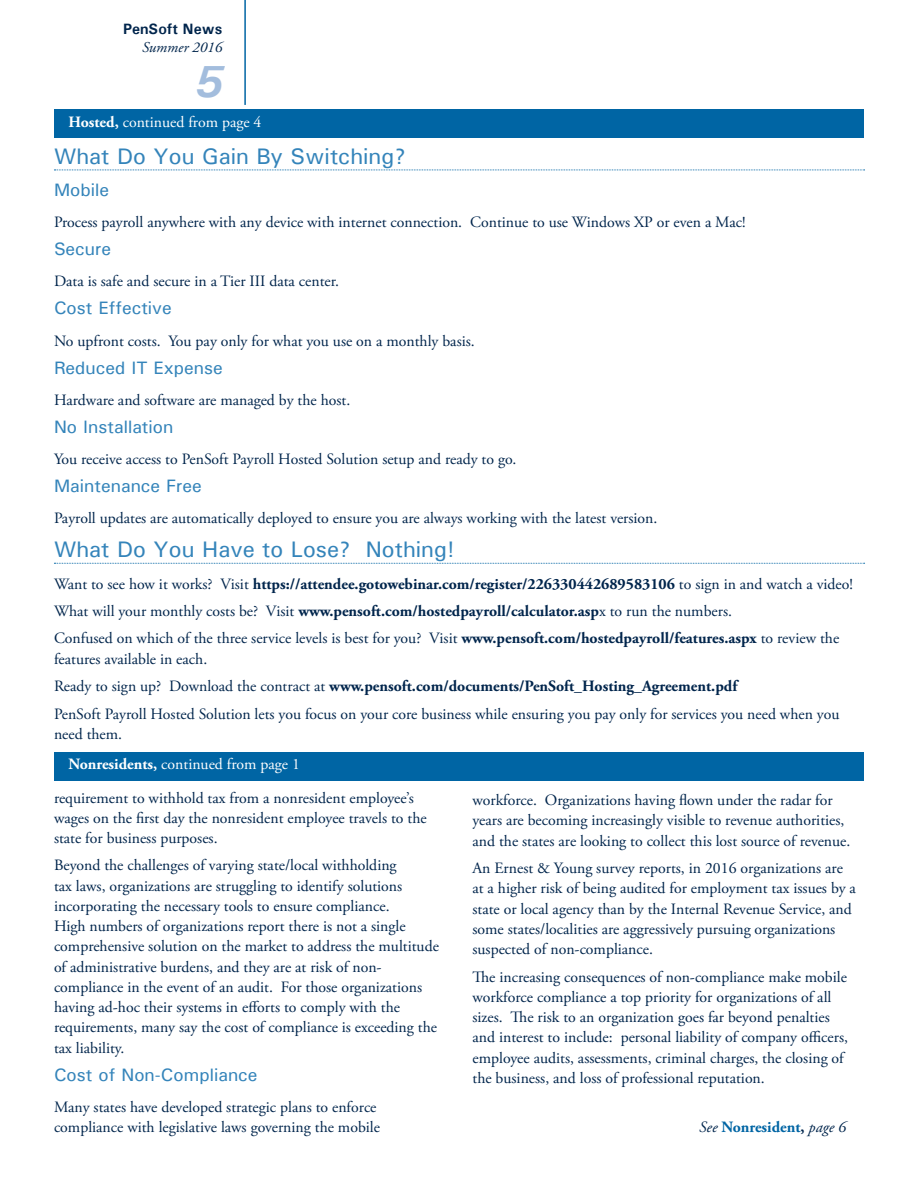
<style>
.page{position:relative;width:918px;height:1188px;background:#fff}
.page>*{position:absolute;margin:0;border:0;box-sizing:border-box;transform-origin:0 0}
.page_number{font:italic 700 45px "Univers";color:#a3bddd}
.Subhead_1{font:500 22.5px "Univers";color:#3484ba}
.Subhead_2{font:500 18px "Univers";color:#3484ba}
.Paragraph_Text{font:15.75px/20.2px "Adobe Garamond Pro";color:#00254c}
.Paragraph_Text-2{font:700 15.75px "Adobe Garamond Pro";color:#00254c}
.Paragraph_Text-3{font:15.75px "Adobe Garamond Pro";color:#fff}
.Paragraph_Text-4{font:700 15.75px "Adobe Garamond Pro";color:#0065a4}
.Text_Plain{font:700 15px "Univers";color:#00254c}
.Text_Plain-2{font:italic 15px "Adobe Garamond Pro";color:#00254c}
.s1{font-weight:700}
.s2{font-weight:400}
.s3{font-weight:400;font-style:italic;color:#00254c}
.s4{color:#00254c}
</style>
<div class="page">
<hr style="left:244px;top:0;width:2px;height:105px;background:#0065a4">
<div style="left:54px;top:752px;width:810px;height:28px;background:#0065a4"></div>
<svg style="left:54px;top:170px;width:811px;height:1px"></svg>
<svg style="left:54px;top:563px;width:811px;height:1px"></svg>
<div style="left:54px;top:110px;width:810px;height:28px;background:#0065a4"></div>
<p class="Text_Plain" style="left:123px;top:19px;width:101px">PenSoft News</p>
<p class="Text_Plain-2" style="left:142px;top:38px;width:82px">Summer 2016</p>
<p class="page_number" style="left:195px;top:53px;width:30px">5</p>
<p class="Paragraph_Text-3" style="left:68px;top:113px;width:195px"><span class="s1">Hosted,</span> continued from page 4</p>
<p class="Subhead_1" style="left:54px;top:142px;width:353px">What Do You Gain By Switching?</p>
<p class="Subhead_2" style="left:54px;top:178px;width:57px">Mobile</p>
<p class="Paragraph_Text" style="left:54px;top:212px;width:693px">Process payroll anywhere with any device with internet connection. Continue to use Windows XP or even a Mac!</p>
<p class="Subhead_2" style="left:54px;top:238px;width:59px">Secure</p>
<p class="Paragraph_Text" style="left:54px;top:272px;width:287px">Data is safe and secure in a Tier III data center.</p>
<p class="Subhead_2" style="left:54px;top:297px;width:119px">Cost Effective</p>
<p class="Paragraph_Text" style="left:54px;top:331px;width:422px">No upfront costs. You pay only for what you use on a monthly basis.</p>
<p class="Subhead_2" style="left:54px;top:356px;width:170px">Reduced IT Expense</p>
<p class="Paragraph_Text" style="left:54px;top:390px;width:298px">Hardware and software are managed by the host.</p>
<p class="Subhead_2" style="left:54px;top:415px;width:121px">No Installation</p>
<p class="Paragraph_Text" style="left:54px;top:449px;width:464px">You receive access to PenSoft Payroll Hosted Solution setup and ready to go.</p>
<p class="Subhead_2" style="left:54px;top:475px;width:149px">Maintenance Free</p>
<p class="Paragraph_Text" style="left:54px;top:509px;width:605px">Payroll updates are automatically deployed to ensure you are always working with the latest version.</p>
<p class="Subhead_1" style="left:54px;top:535px;width:402px">What Do You Have to Lose? Nothing!</p>
<p class="Paragraph_Text-2" style="left:54px;top:574px;width:801px"><span class="s2">Want to see how it works? Visit</span> https://attendee.gotowebinar.com/register/226330442689583106 <span class="s2">to sign in and watch a video!</span></p>
<p class="Paragraph_Text" style="left:54px;top:601px;width:680px">What will your monthly costs be? Visit <span class="s1">www.pensoft.com/hostedpayroll/calculator.asp</span>x to run the numbers.</p>
<p class="Paragraph_Text" style="left:54px;top:629px;width:787px">Confused on which of the three service levels is best for you? Visit <span class="s1">www.pensoft.com/hostedpayroll/features.aspx</span> to review the features available in each.</p>
<p class="Paragraph_Text-2" style="left:54px;top:677px;width:685px"><span class="s2">Ready to sign up? Download the contract at</span> www.pensoft.com/documents/PenSoft_Hosting_Agreement.pdf</p>
<p class="Paragraph_Text" style="left:54px;top:704px;width:787px">PenSoft Payroll Hosted Solution lets you focus on your core business while ensuring you pay only for services you need when you need them.</p>
<p class="Paragraph_Text-3" style="left:68px;top:755px;width:233px"><span class="s1">Nonresidents,</span> continued from page 1</p>
<p class="Paragraph_Text" style="left:54px;top:788px;width:374px">requirement to withhold tax from a nonresident employee’s wages on the first day the nonresident employee travels to the state for business purposes.</p>
<p class="Paragraph_Text" style="left:54px;top:856px;width:386px">Beyond the challenges of varying state/local withholding<br>tax laws, organizations are struggling to identify solutions incorporating the necessary tools to ensure compliance.<br>High numbers of organizations report there is not a single comprehensive solution on the market to address the multitude of administrative burdens, and they are at risk of non&shy;compliance in the event of an audit. For those organizations having ad-hoc their systems in efforts to comply with the requirements, many say the cost of compliance is exceeding the tax liability.</p>
<p class="Subhead_2" style="left:54px;top:1063px;width:205px">Cost of Non-Compliance</p>
<p class="Paragraph_Text" style="left:54px;top:1097px;width:328px">Many states have developed strategic plans to enforce compliance with legislative laws governing the mobile</p>
<p class="Paragraph_Text" style="left:472px;top:791px;width:379px">workforce. Organizations having flown under the radar for years are becoming increasingly visible to revenue authorities, and the states are looking to collect this lost source of revenue.</p>
<p class="Paragraph_Text" style="left:472px;top:859px;width:385px">An Ernest &amp; Young survey reports, in 2016 organizations are at a higher risk of being audited for employment tax issues by a state or local agency than by the Internal Revenue Service, and some states/localities are aggressively pursuing organizations suspected of non-compliance.</p>
<p class="Paragraph_Text" style="left:472px;top:967px;width:377px">The increasing consequences of non-compliance make mobile workforce compliance a top priority for organizations of all sizes. The risk to an organization goes far beyond penalties and interest to include: personal liability of company officers, employee audits, assessments, criminal charges, the closing of the business, and loss of professional reputation.</p>
<p class="Paragraph_Text-4" style="left:699px;top:1118px;width:148px"><span class="s3">See</span> Nonresident<span class="s4">,</span> <span class="s3">page 6</span></p>
</div>
